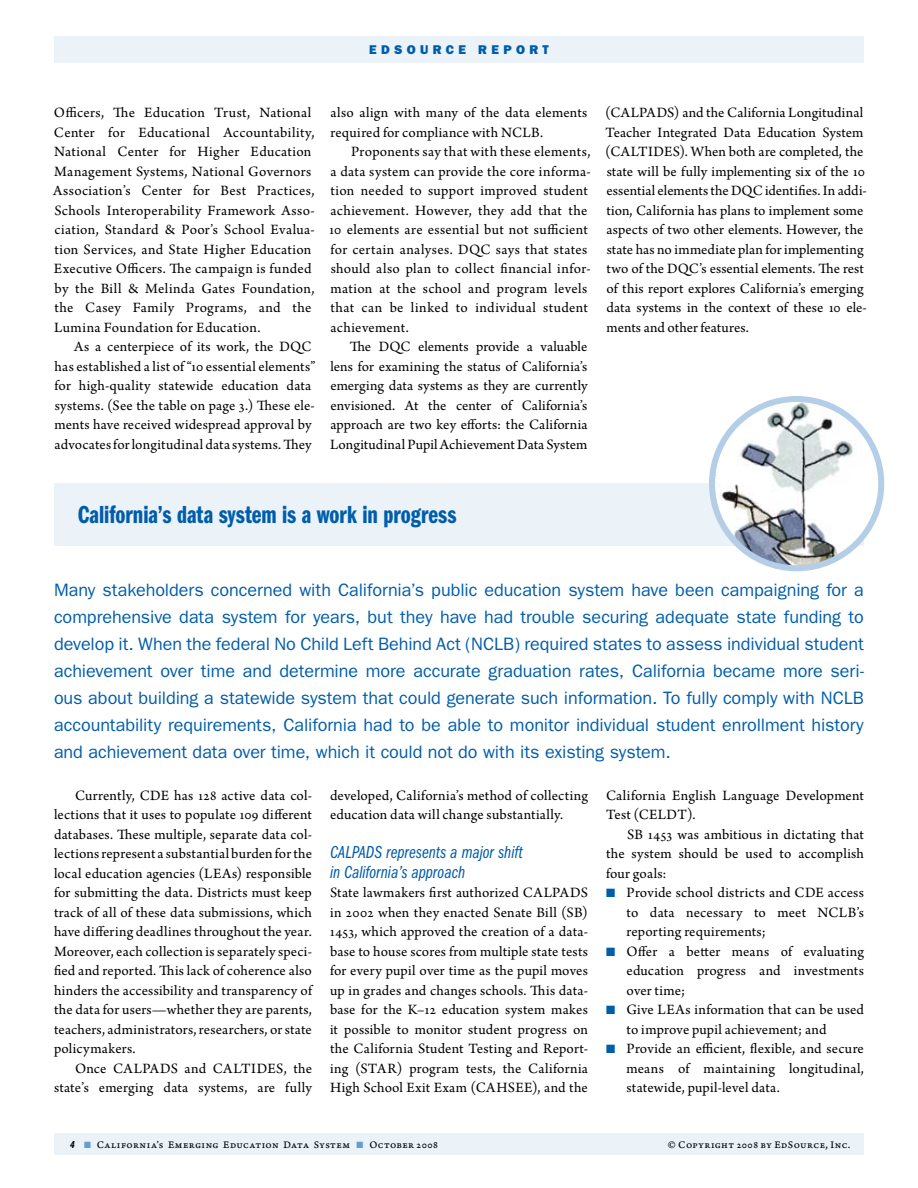
<style>
.page{position:relative;width:918px;height:1188px;background:#fff}
.page>*{position:absolute;margin:0;border:0;box-sizing:border-box;transform-origin:0 0}
.t1{font:25.5px "Franklin Gothic Demi Cmpr";color:#005daa}
.t2{font:18px/27px "Franklin Gothic";letter-spacing:-.005em;color:#005daa;text-align:justify}
.t3{font:18px/19.5px "Franklin Gothic Book Cmpr Ital";color:#005daa}
.t4{font:15px/19.5px "Arno Pro";letter-spacing:.015em;color:#000}
.t5{font:800 12.75px "Franklin Gothic";letter-spacing:.34em;color:#005daa}
.t6{font:10.5px "Arno Pro Caption";letter-spacing:.04em;color:#000}
.s1{color:#005daa}
.s2{color:#669ecc}
</style>
<div class="page">
<div style="left:54px;top:36px;width:810px;height:27px;background:#ebf2f8"></div>
<div style="left:54px;top:1134px;width:810px;height:21px;background:#ebf2f8"></div>
<div style="left:54px;top:483px;width:810px;height:63px;background:#ebf2f8"></div>
<img style="left:712px;top:399px;width:169px;height:169px;border-radius:50%">
<div style="left:709px;top:396px;width:175px;height:175px;border:6px solid #b3cee6;border-radius:50%"></div>
<p class="t5" style="left:369px;top:42px;width:76px">EDSOURCE</p>
<p class="t5" style="left:478px;top:42px;width:26px">R EPORT</p>
<p class="t4" style="left:53px;top:104px;width:263px">Officers, The Education Trust, National Center for Educational Accountability, National Center for Higher Education Management Systems, National Governors Association’s Center for Best Practices, Schools Interoperability Framework Asso&shy;ciation, Standard &amp; Poor’s School Evalua&shy;tion Services, and State Higher Education Executive Officers. The campaign is funded by the Bill &amp; Melinda Gates Foundation, the Casey Family Programs, and the Lumina Foundation for Education.</p>
<p class="t4" style="left:55px;top:338px;width:263px;text-indent:20px">As a centerpiece of its work, the DQC has established a list of “10 essential elements” for high-quality statewide education data systems. (See the table on page 3.) These ele&shy;ments have received widespread approval by advocates for longitudinal data systems. They</p>
<p class="t4" style="left:331px;top:104px;width:258px">also align with many of the data elements required for compliance with NCLB.</p>
<p class="t4" style="left:330px;top:143px;width:263px;text-indent:21px">Proponents say that with these elements, a data system can provide the core informa&shy;tion needed to support improved student achievement. However, they add that the 10 elements are essential but not sufficient for certain analyses. DQC says that states should also plan to collect financial infor&shy;mation at the school and program levels that can be linked to individual student achievement.</p>
<p class="t4" style="left:330px;top:338px;width:259px;text-align:justify;text-indent:20px">The DQC elements provide a valuable lens for examining the status of California’s emerging data systems as they are currently envisioned. At the center of California’s approach are two key efforts: the California Longitudinal Pupil Achievement Data System</p>
<p class="t4" style="left:605px;top:104px;width:263px">(CALPADS) and the California Longitudinal Teacher Integrated Data Education System (CALTIDES). When both are completed, the state will be fully implementing six of the 10 essential elements the DQC identifies. In addi&shy;tion, California has plans to implement some aspects of two other elements. However, the state has no immediate plan for implementing two of the DQC’s essential elements. The rest of this report explores California’s emerging data systems in the context of these 10 ele&shy;ments and other features.</p>
<h1 class="t1" style="left:78px;top:500px;width:380px">California’s data system is a work in progress</h1>
<p class="t2" style="left:54px;top:576px;width:812px">Many stakeholders concerned with California’s public education system have been campaigning for a comprehensive data system for years, but they have had trouble securing adequate state funding to develop it. When the federal No Child Left Behind Act (NCLB) required states to assess individual student achievement over time and determine more accurate graduation rates, California became more seri&shy;ous about building a statewide system that could generate such information. To fully comply with NCLB accountability requirements, California had to be able to monitor individual student enrollment history and achievement data over time, which it could not do with its existing system.</p>
<p class="t4" style="left:54px;top:786px;width:260px;text-align:justify;text-indent:21px">Currently, CDE has 128 active data col&shy;lections that it uses to populate 109 different databases. These multiple, separate data col&shy;lections represent a substantial burden for the local education agencies (LEAs) responsible for submitting the data. Districts must keep track of all of these data submissions, which have differing deadlines throughout the year.<br>Moreover, each collection is separately speci&shy;fied and reported. This lack of coherence also hinders the accessibility and transparency of the data for users—whether they are parents, teachers, administrators, researchers, or state policymakers.</p>
<p class="t4" style="left:54px;top:1059px;width:259px;text-align:right">Once CALPADS and CALTIDES, the state’s emerging data systems, are fully</p>
<p class="t4" style="left:330px;top:786px;width:259px">developed, California’s method of collecting education data will change substantially.</p>
<p class="t3" style="left:330px;top:843px;width:194px">CALPADS represents a major shift in California’s approach</p>
<p class="t4" style="left:330px;top:884px;width:260px;text-align:justify">State lawmakers first authorized CALPADS in 2002 when they enacted Senate Bill (SB)<br>1453, which approved the creation of a data&shy;base to house scores from multiple state tests for every pupil over time as the pupil moves up in grades and changes schools. This data&shy;base for the K–12 education system makes it possible to monitor student progress on the California Student Testing and Report&shy;ing (STAR) program tests, the California High School Exit Exam (CAHSEE), and the</p>
<p class="t4" style="left:606px;top:786px;width:259px">California English Language Development<br>Test (CELDT).</p>
<p class="t4" style="left:606px;top:825px;width:260px;text-align:justify;text-indent:21px">SB 1453 was ambitious in dictating that the system should be used to accomplish four goals:</p>
<p class="t4" style="left:627px;top:884px;width:239px;text-align:justify;text-indent:-21px"><span class="s1">■</span> Provide school districts and CDE access to data necessary to meet NCLB’s reporting requirements;</p>
<p class="t4" style="left:627px;top:942px;width:239px;text-align:justify;text-indent:-21px"><span class="s1">■</span> Offer a better means of evaluating education progress and investments over time;</p>
<p class="t4" style="left:627px;top:1001px;width:239px;text-indent:-21px"><span class="s1">■</span> Give LEAs information that can be used to improve pupil achievement; and</p>
<p class="t4" style="left:627px;top:1040px;width:239px;text-align:justify;text-indent:-21px"><span class="s1">■</span> Provide an efficient, flexible, and secure means of maintaining longitudinal, statewide, pupil-level data.</p>
<p class="t6" style="left:84px;top:1139px;width:356px"><span class="s2">■</span> California’s Emerging Education Data System <span class="s2">■</span> October 2008</p>
<p class="t6" style="left:668px;top:1139px;width:184px">© Copyright 2008 by EdSource, Inc.</p>
</div>
